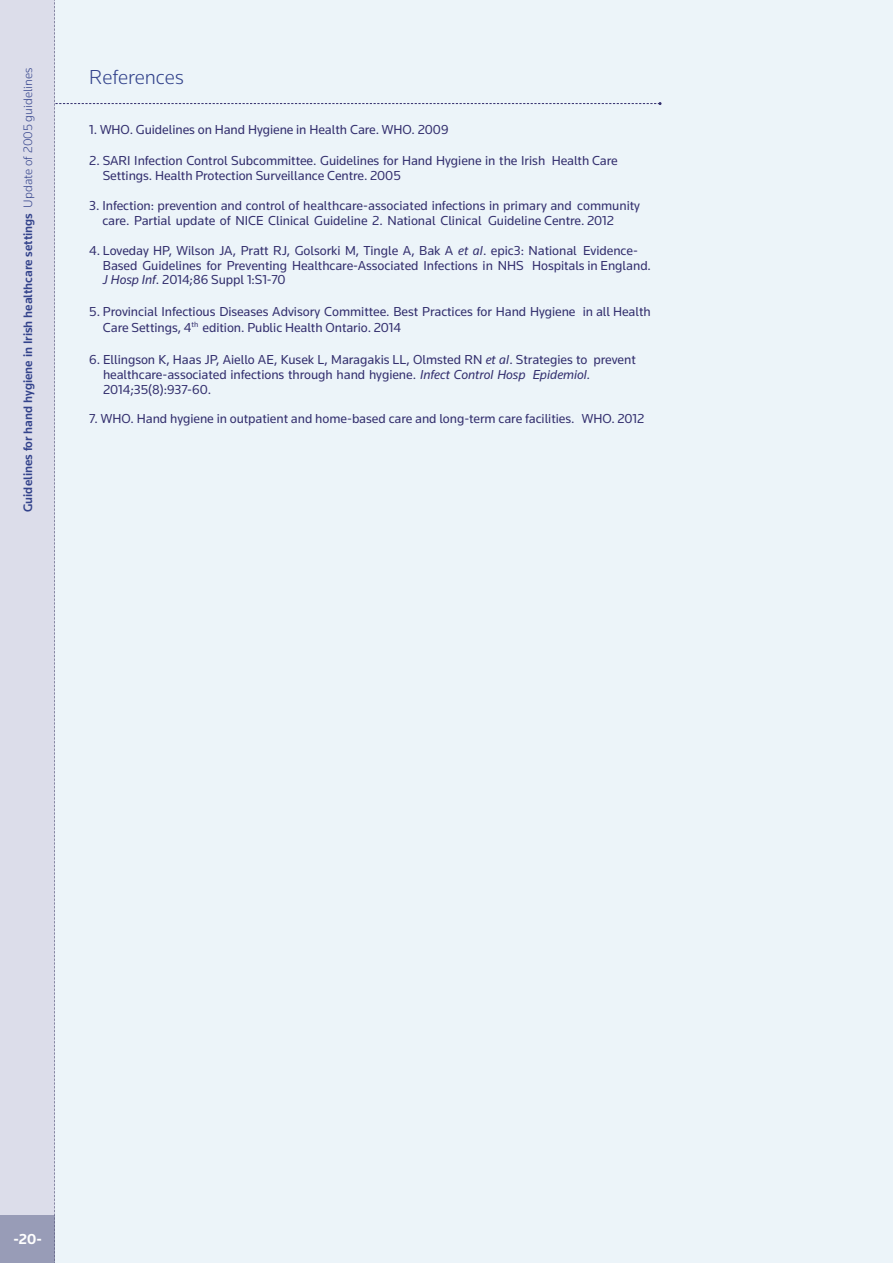
<style>
.page{position:relative;width:893px;height:1263px;background:#fff}
.page>*{position:absolute;margin:0;border:0;box-sizing:border-box;transform-origin:0 0}
.t1{font:300 21px "Knowledge";color:#32428b}
.t2{font:700 15px "Knowledge";color:#fff}
.t3{font:13.5px/14.9px "Knowledge";letter-spacing:-.005em;color:#332f6e}
.t4{font:500 12.75px "Knowledge";color:#32428b}
.s1{font-weight:300}
.s2{font-style:italic}
</style>
<div class="page">
<div style="left:0;top:0;width:55px;height:1263px;background:#dcddea"></div>
<div style="left:0;top:1215px;width:55px;height:48px;background:#989cb7"></div>
<div style="left:55px;top:0;width:838px;height:1263px;background:#ecf4f9"></div>
<p class="t4" style="left:20px;top:512px;width:446px;rotate:-90deg">Guidelines for hand hygiene in Irish healthcare settings <span class="s1">Update of 2005 guidelines</span></p>
<h1 class="t1" style="left:89px;top:64px;width:96px">References</h1>
<p class="t3" style="left:89px;top:122px;width:361px">1. WHO. Guidelines on Hand Hygiene in Health Care. WHO. 2009</p>
<p class="t3" style="left:103px;top:153px;width:516px;text-indent:-13px">2. SARI Infection Control Subcommittee. Guidelines for Hand Hygiene in the Irish Health Care<br>Settings. Health Protection Surveillance Centre. 2005</p>
<p class="t3" style="left:102px;top:198px;width:539px;text-indent:-13px">3. Infection: prevention and control of healthcare-associated infections in primary and community care. Partial update of NICE Clinical Guideline 2. National Clinical Guideline Centre. 2012</p>
<p class="t3" style="left:103px;top:242px;width:550px;text-indent:-14px">4. Loveday HP, Wilson JA, Pratt RJ, Golsorki M, Tingle A, Bak A <span class="s2">et al</span>. epic3: National Evidence-<br>Based Guidelines for Preventing Healthcare-Associated Infections in NHS Hospitals in England.<br><span class="s2">J Hosp Inf</span>. 2014;86 Suppl 1:S1-70</p>
<p class="t3" style="left:103px;top:303px;width:549px;line-height:16.2px;text-indent:-14px">5. Provincial Infectious Diseases Advisory Committee. Best Practices for Hand Hygiene in all Health<br>Care Settings, 4<sup>th</sup> edition. Public Health Ontario. 2014</p>
<p class="t3" style="left:103px;top:352px;width:534px;text-indent:-14px">6. Ellingson K, Haas JP, Aiello AE, Kusek L, Maragakis LL, Olmsted RN <span class="s2">et al</span>. Strategies to prevent healthcare-associated infections through hand hygiene. <span class="s2">Infect Control Hosp Epidemiol.<br></span>2014;35(8):937-60.</p>
<p class="t3" style="left:89px;top:411px;width:557px">7. WHO. Hand hygiene in outpatient and home-based care and long-term care facilities. WHO. 2012</p>
<p class="t2" style="left:13px;top:1230px;width:30px">-20-</p>
</div>
